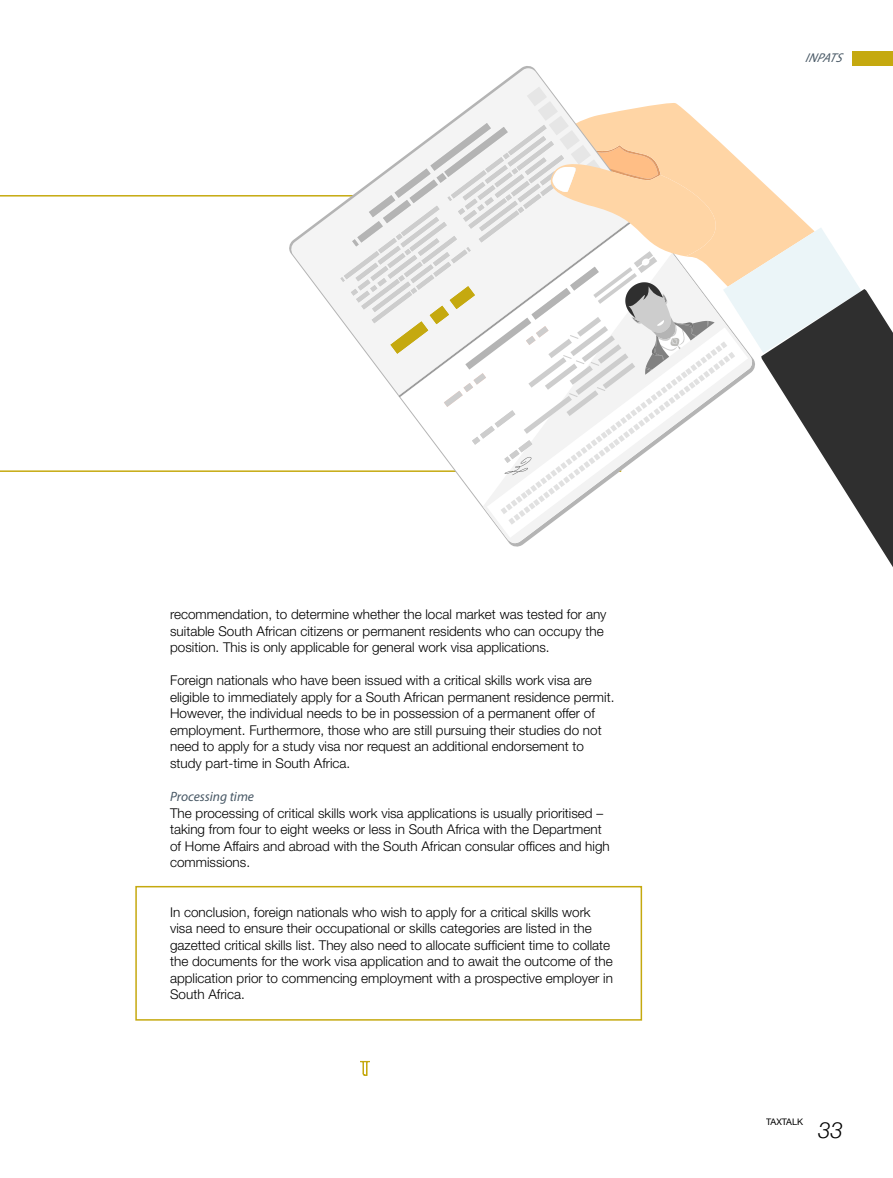
<style>
.page{position:relative;width:893px;height:1178px;background:#fff}
.page>*{position:absolute;margin:0;border:0;box-sizing:border-box;transform-origin:0 0}
.t1{font:italic 300 22.5px "Helvetica Neue";color:#000}
.t2{font:300 13.5px/16.5px "Helvetica Neue";color:#000}
.t3{font:italic 13.5px "Myriad Pro";color:#485865}
.t4{font:italic 12.75px "Myriad Pro";color:#485865}
.t5{font:9px "Helvetica Neue";color:#000}
</style>
<div class="page">
<svg style="left:360px;top:1060px;width:10px;height:16px"></svg>
<svg style="left:0;top:195px;width:340px;height:277px"></svg>
<div style="left:852px;top:51px;width:41px;height:15px;background:#c5a90f"></div>
<div style="left:135px;top:886px;width:507px;height:134px;border:2px solid #c5a90f"></div>
<svg style="left:290px;top:68px;width:258px;height:327px"></svg>
<svg style="left:340px;top:87px;width:553px;height:480px"></svg>
<p class="t4" style="left:805px;top:49px;width:42px">INPATS</p>
<p class="t2" style="left:170px;top:605px;width:438px">recommendation, to determine whether the local market was tested for any suitable South African citizens or permanent residents who can occupy the position. This is only applicable for general work visa applications.</p>
<p class="t2" style="left:170px;top:671px;width:446px">Foreign nationals who have been issued with a critical skills work visa are eligible to immediately apply for a South African permanent residence permit.<br>However, the individual needs to be in possession of a permanent offer of employment. Furthermore, those who are still pursuing their studies do not need to apply for a study visa nor request an additional endorsement to study part-time in South Africa.</p>
<p class="t3" style="left:170px;top:788px;width:85px">Processing time</p>
<p class="t2" style="left:170px;top:804px;width:441px">The processing of critical skills work visa applications is usually prioritised – taking from four to eight weeks or less in South Africa with the Department of Home Affairs and abroad with the South African consular offices and high commissions.</p>
<p class="t2" style="left:170px;top:903px;width:444px">In conclusion, foreign nationals who wish to apply for a critical skills work visa need to ensure their occupational or skills categories are listed in the gazetted critical skills list. They also need to allocate sufficient time to collate the documents for the work visa application and to await the outcome of the application prior to commencing employment with a prospective employer in South Africa.</p>
<p class="t5" style="left:766px;top:1115px;width:38px">TAXTALK</p>
<h1 class="t1" style="left:818px;top:1112px;width:27px">33</h1>
</div>
